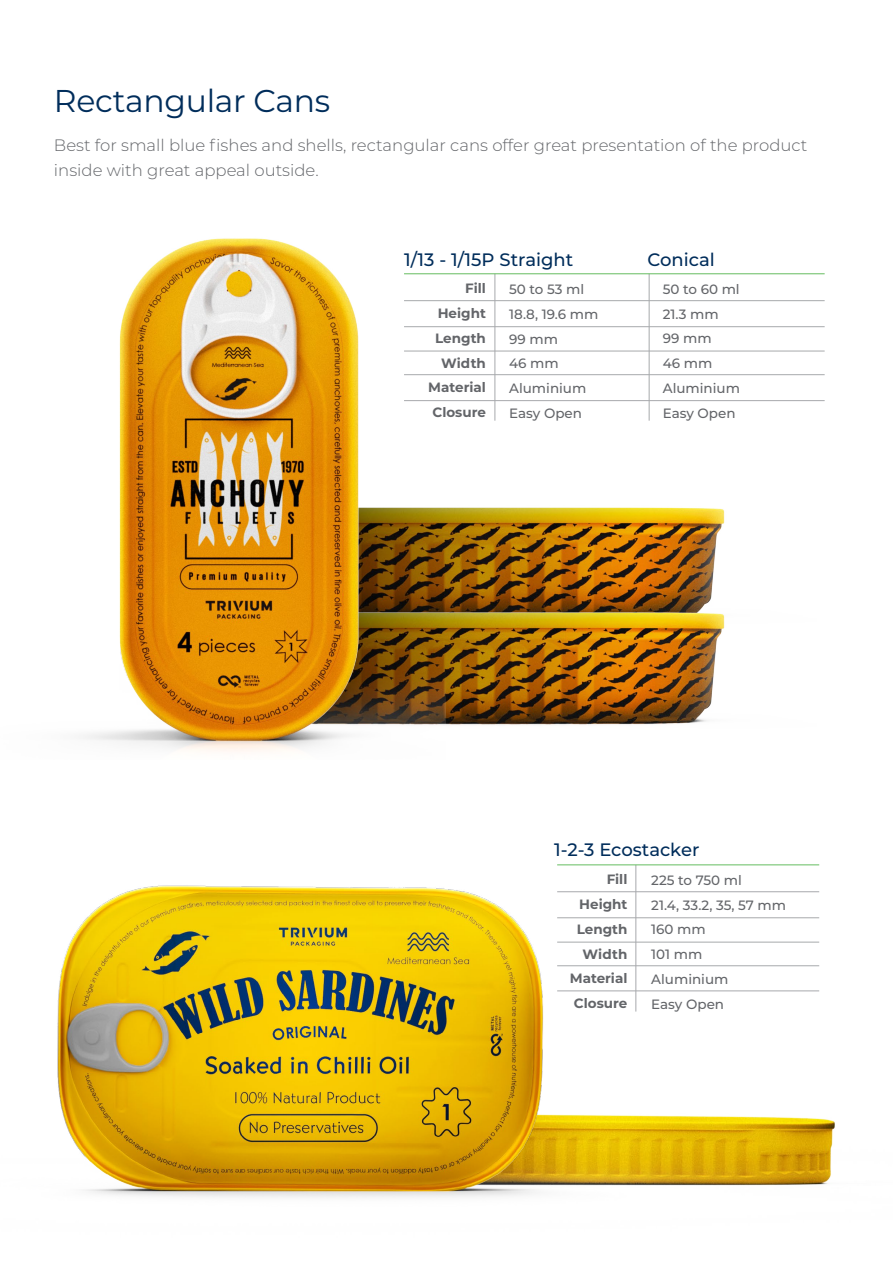
<style>
.page{position:relative;width:893px;height:1263px;background:#fff}
.page>*{position:absolute;margin:0;border:0;box-sizing:border-box;transform-origin:0 0}
.t1{font:31.5px "Montserrat";letter-spacing:-.01em;color:#002d5b}
.t2{font:500 18px "Montserrat";color:#002d5b}
.t3{font:300 16.5px/25.5px "Montserrat";color:#636569}
.t4{font:500 13.5px/24.8px "Montserrat";color:#636569}
.t5{font:700 13.5px/24.8px "Montserrat";color:#636569;text-align:right}
</style>
<div class="page">
<hr style="left:494px;top:274px;width:1px;height:147px;background:#a7a9ac">
<hr style="left:649px;top:274px;width:1px;height:147px;background:#a7a9ac">
<hr style="left:404px;top:300px;width:421px;height:1px;background:#a7a9ac">
<hr style="left:404px;top:326px;width:421px;height:1px;background:#a7a9ac">
<hr style="left:404px;top:351px;width:421px;height:1px;background:#a7a9ac">
<hr style="left:404px;top:374px;width:421px;height:1px;background:#a7a9ac">
<hr style="left:404px;top:400px;width:421px;height:1px;background:#a7a9ac">
<hr style="left:404px;top:273px;width:421px;height:1px;background:#65bd60">
<img style="left:445px;top:507px;width:280px;height:73px">
<img style="left:445px;top:580px;width:280px;height:145px">
<img style="left:83px;top:238px;width:362px;height:514px">
<img style="left:57px;top:864px;width:778px;height:334px">
<h1 class="t1" style="left:54px;top:79px;width:278px">Rectangular Cans</h1>
<p class="t3" style="left:54px;top:131px;width:755px">Best for small blue fishes and shells, rectangular cans offer great presentation of the product inside with great appeal outside.</p>
<h2 class="t2" style="left:404px;top:247px;width:171px">1/13 - 1/15P Straight</h2>
<h2 class="t2" style="left:647px;top:247px;width:69px">Conical</h2>
<p class="t5" style="left:428px;top:276px;width:59px">Fill<br>Height<br>Length<br>Width<br>Material<br>Closure</p>
<p class="t4" style="left:509px;top:276px;width:91px">50 to 53 ml<br>18.8, 19.6 mm<br>99 mm<br>46 mm<br>Aluminium<br>Easy Open</p>
<p class="t4" style="left:663px;top:276px;width:79px">50 to 60 ml<br>21.3 mm<br>99 mm<br>46 mm<br>Aluminium<br>Easy Open</p>
<h2 class="t2" style="left:554px;top:837px;width:147px">1-2-3 Ecostacker</h2>
<p class="t5" style="left:570px;top:866px;width:59px">Fill<br>Height<br>Length<br>Width<br>Material<br>Closure</p>
<p class="t4" style="left:651px;top:867px;width:136px">225 to 750 ml<br>21.4, 33.2, 35, 57 mm<br>160 mm<br>101 mm<br>Aluminium<br>Easy Open</p>
</div>
